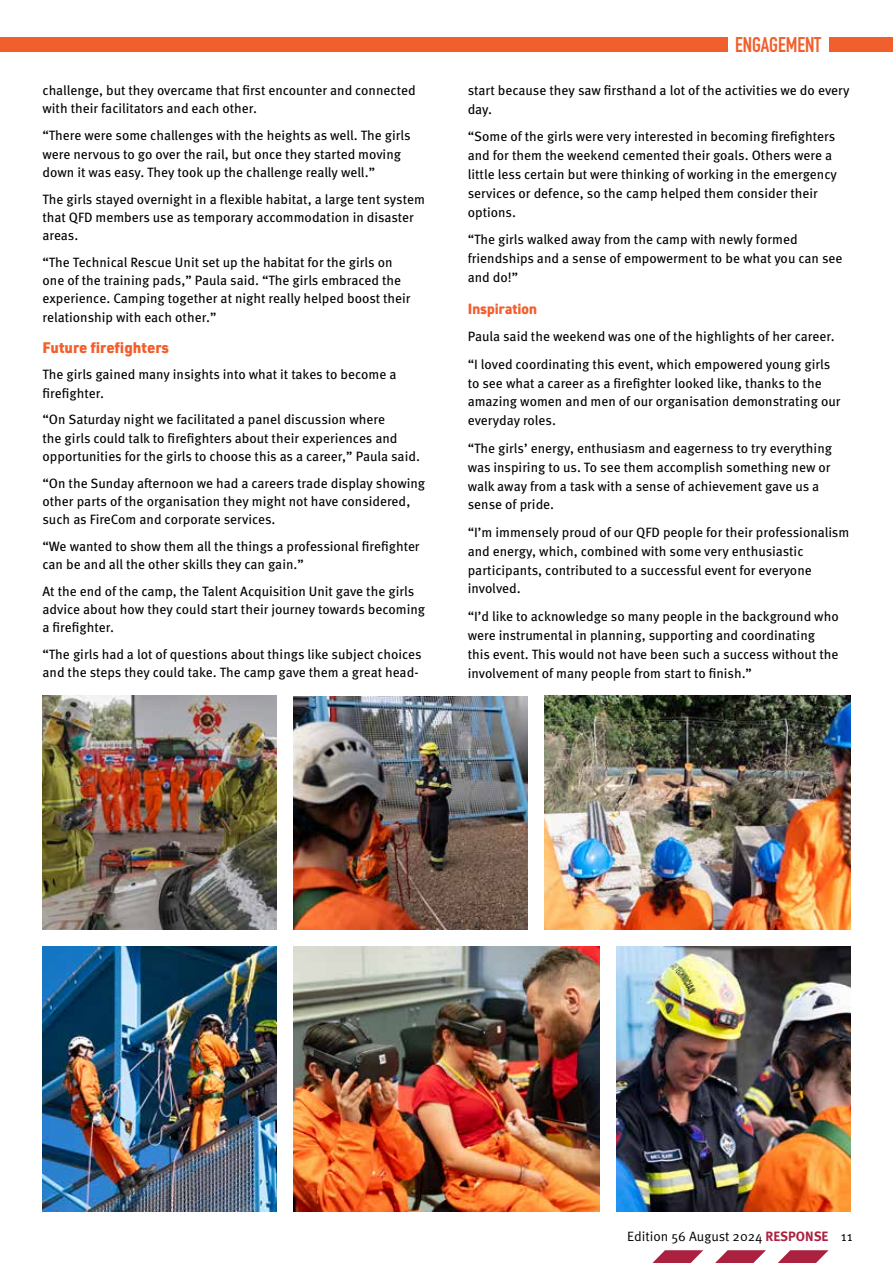
<style>
.page{position:relative;width:893px;height:1263px;background:#fff}
.page>*{position:absolute;margin:0;border:0;box-sizing:border-box;transform-origin:0 0}
.t1{font:700 21px "DIN Condensed";letter-spacing:-.005em;color:#f15f2c}
.t2{font:900 15px "URWDIN";color:#f15f2c}
.t3{font:800 15px "DIN2014";color:#f15f2c}
.t4{font:13.5px/18.9px "Meta Pro";color:#000}
.t5{font:13.5px "Meta Pro Norm";color:#000}
.s1{font-family:"Meta Pro";font-weight:700;color:#aa2240}
</style>
<div class="page">
<div style="left:0;top:37px;width:727px;height:15px;background:#f15f2c"></div>
<div style="left:829px;top:37px;width:64px;height:15px;background:#f15f2c"></div>
<svg style="left:778px;top:1250px;width:51px;height:13px"></svg>
<svg style="left:715px;top:1250px;width:51px;height:13px"></svg>
<svg style="left:652px;top:1250px;width:51px;height:13px"></svg>
<img style="left:43px;top:696px;width:233px;height:234px">
<img style="left:43px;top:947px;width:233px;height:265px">
<img style="left:617px;top:947px;width:233px;height:265px">
<img style="left:293px;top:947px;width:307px;height:265px">
<img style="left:293px;top:696px;width:234px;height:233px">
<img style="left:544px;top:696px;width:306px;height:234px">
<p class="t4" style="left:43px;top:80px;width:375px;line-height:18.3px">challenge, but they overcame that first encounter and connected with their facilitators and each other.</p>
<p class="t4" style="left:43px;top:125px;width:370px;line-height:18.3px">“There were some challenges with the heights as well. The girls were nervous to go over the rail, but once they started moving down it was easy. They took up the challenge really well.”</p>
<p class="t4" style="left:43px;top:189px;width:384px;line-height:18.3px">The girls stayed overnight in a flexible habitat, a large tent system that QFD members use as temporary accommodation in disaster areas.</p>
<p class="t4" style="left:43px;top:252px;width:370px;line-height:18.3px">“The Technical Rescue Unit set up the habitat for the girls on one of the training pads,” Paula said. “The girls embraced the experience. Camping together at night really helped boost their relationship with each other.”</p>
<p class="t2" style="left:43px;top:337px;width:128px">Future firefighters</p>
<p class="t4" style="left:43px;top:365px;width:355px;line-height:18.3px">The girls gained many insights into what it takes to become a firefighter.</p>
<p class="t4" style="left:43px;top:410px;width:379px;line-height:18.3px">“On Saturday night we facilitated a panel discussion where<br>the girls could talk to firefighters about their experiences and opportunities for the girls to choose this as a career,” Paula said.</p>
<p class="t4" style="left:43px;top:473px;width:384px;line-height:18.3px">“On the Sunday afternoon we had a careers trade display showing other parts of the organisation they might not have considered, such as FireCom and corporate services.</p>
<p class="t4" style="left:43px;top:536px;width:379px;line-height:18.3px">“We wanted to show them all the things a professional firefighter can be and all the other skills they can gain.”</p>
<p class="t4" style="left:43px;top:581px;width:384px;line-height:18.3px">At the end of the camp, the Talent Acquisition Unit gave the girls advice about how they could start their journey towards becoming a firefighter.</p>
<p class="t4" style="left:43px;top:644px;width:381px;line-height:18.3px">“The girls had a lot of questions about things like subject choices and the steps they could take. The camp gave them a great head-</p>
<h1 class="t1" style="left:735px;top:30px;width:88px">ENGAGEMENT</h1>
<p class="t4" style="left:468px;top:80px;width:383px">start because they saw firsthand a lot of the activities we do every day.</p>
<p class="t4" style="left:468px;top:126px;width:371px">“Some of the girls were very interested in becoming firefighters and for them the weekend cemented their goals. Others were a little less certain but were thinking of working in the emergency services or defence, so the camp helped them consider their options.</p>
<p class="t4" style="left:468px;top:229px;width:376px">“The girls walked away from the camp with newly formed friendships and a sense of empowerment to be what you can see and do!”</p>
<p class="t3" style="left:468px;top:299px;width:71px">Inspiration</p>
<p class="t4" style="left:468px;top:322px;width:368px;line-height:27.5px">Paula said the weekend was one of the highlights of her career. “I loved coordinating this event, which empowered young girls</p>
<p class="t4" style="left:468px;top:373px;width:374px">to see what a career as a firefighter looked like, thanks to the amazing women and men of our organisation demonstrating our everyday roles.</p>
<p class="t4" style="left:468px;top:438px;width:366px">“The girls’ energy, enthusiasm and eagerness to try everything was inspiring to us. To see them accomplish something new or walk away from a task with a sense of achievement gave us a sense of pride.</p>
<p class="t4" style="left:468px;top:522px;width:383px">“I’m immensely proud of our QFD people for their professionalism and energy, which, combined with some very enthusiastic participants, contributed to a successful event for everyone involved.</p>
<p class="t4" style="left:468px;top:606px;width:372px">“I’d like to acknowledge so many people in the background who were instrumental in planning, supporting and coordinating this event. This would not have been such a success without the involvement of many people from start to finish.”</p>
<p class="t5" style="left:627px;top:1226px;width:227px">Edition 56 August 2024 <span class="s1">RESPONSE</span> 11</p>
</div>
